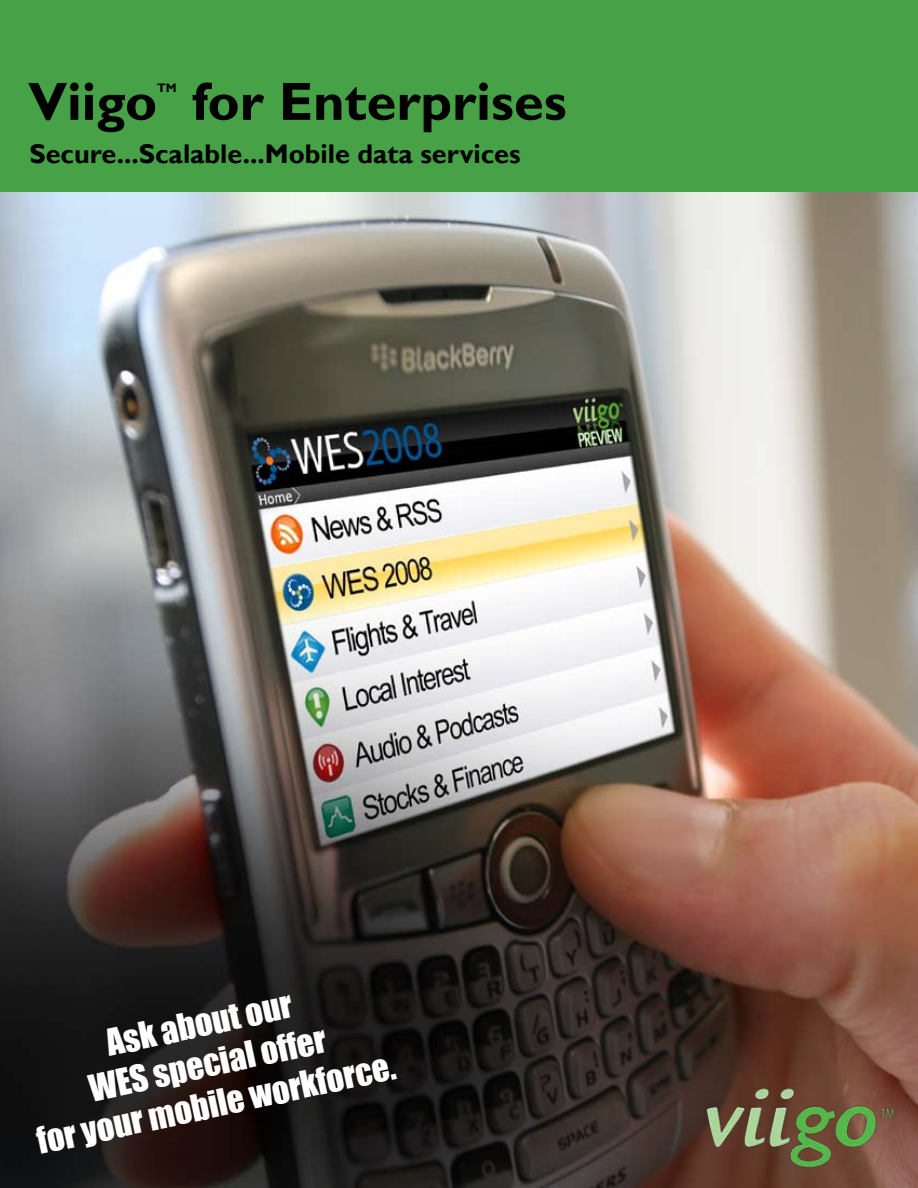
<style>
.page{position:relative;width:918px;height:1188px;background:#fff}
.page>*{position:absolute;margin:0;border:0;box-sizing:border-box;transform-origin:0 0}
.t1{font:700 54px "Gill Sans";color:#000}
.t2{font:34.05px/40.8px "Impact";color:#fff;text-align:center}
.t3{font:700 27px "Gill Sans";color:#000}
.t4{font:700 12.3px "Gill Sans";color:#000}
</style>
<div class="page">
<div style="left:0;top:0;width:918px;height:214px;background:#46a147"></div>
<img style="left:0;top:192px;width:918px;height:996px">
<img style="left:698px;top:1084px;width:200px;height:86px">
<h1 class="t1" style="left:28px;top:69px;width:130px">Viigo</h1>
<p class="t4" style="left:157px;top:80px;width:21px">TM</p>
<h1 class="t1" style="left:192px;top:69px;width:376px">for Enterprises</h1>
<p class="t3" style="left:29px;top:137px;width:493px">Secure...Scalable...Mobile data services</p>
<p class="t2" style="left:16px;top:1041px;width:367px;rotate:-12deg">Ask about our<br>WES special offer<br>for your mobile workforce.</p>
</div>
